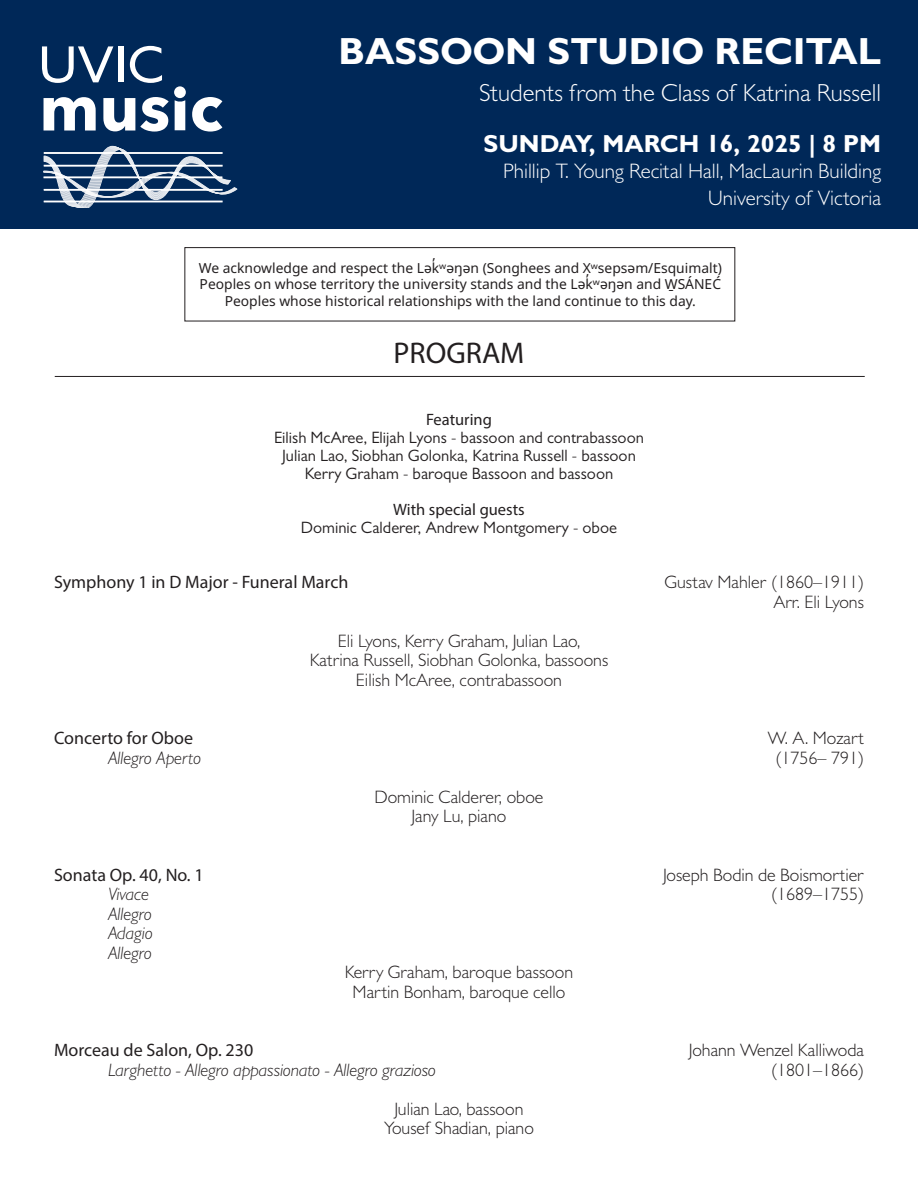
<style>
.page{position:relative;width:918px;height:1188px;background:#fff}
.page>*{position:absolute;margin:0;border:0;box-sizing:border-box;transform-origin:0 0}
.t1{font:49.65px "Azo Sans";color:#fff;scale:1.09 1}
.t2{font:700 37.95px "Gill Sans";color:#fff}
.t3{font:30px "Myriad Pro";color:#231f20}
.t4{font:300 24.75px "Gill Sans";color:#fff}
.t5{font:700 24.75px "Gill Sans";color:#fff}
.t6{font:300 21px "Gill Sans";color:#fff}
.t7{font:300 18px "Gill Sans";color:#231f20}
.t8{font:italic 300 18px "Gill Sans";color:#231f20}
.t9{font:18px "Myriad Pro";color:#231f20}
.t10{font:16.5px "Gill Sans";color:#231f20}
.t11{font:16.5px "Myriad Pro";color:#231f20}
.t12{font:13.8px/16.6px "Noto Sans";color:#231f20;text-align:center}
</style>
<div class="page">
<div style="left:0;top:0;width:918px;height:229px;background:#002858"></div>
<svg style="left:44px;top:97px;width:52px;height:34px"></svg>
<svg style="left:103px;top:97px;width:66px;height:35px"></svg>
<svg style="left:175px;top:100px;width:10px;height:30px"></svg>
<svg style="left:192px;top:97px;width:30px;height:35px"></svg>
<div style="left:174px;top:86px;width:12px;height:12px;background:#fff;border-radius:50%"></div>
<svg style="left:44px;top:146px;width:193px;height:61px"></svg>
<hr style="left:55px;top:376px;width:810px;height:1px;background:#231f20">
<div style="left:185px;top:247px;width:550px;height:74px;border:1px solid #231f20"></div>
<p class="t1" style="left:38px;top:32px;width:118px">UVIC</p>
<p class="t2" style="left:339px;top:28px;width:544px">BASSOON STUDIO RECITAL</p>
<p class="t4" style="left:479px;top:78px;width:404px">Students from the Class of Katrina Russell</p>
<p class="t5" style="left:484px;top:128px;width:399px">SUNDAY, MARCH 16, 2025 | 8 PM</p>
<p class="t6" style="left:503px;top:159px;width:379px">Phillip T. Young Recital Hall, MacLaurin Building</p>
<p class="t6" style="left:708px;top:185px;width:174px">University of Victoria</p>
<p class="t12" style="left:199px;top:259px;width:525px">We acknowledge and respect the Lək̓ ʷəŋən (Songhees and Xʷsepsəm/Esquimalt)<br>Peoples on whose territory the university stands and the Lək̓ ʷəŋən and W̱ SÁNEĆ<br>Peoples whose historical relationships with the land continue to this day.</p>
<p class="t3" style="left:394px;top:335px;width:132px">PROGRAM</p>
<p class="t11" style="left:426px;top:409px;width:67px">Featuring</p>
<p class="t10" style="left:274px;top:428px;width:371px">Eilish McAree, Elijah Lyons - bassoon and contrabassoon</p>
<p class="t10" style="left:282px;top:446px;width:355px">Julian Lao, Siobhan Golonka, Katrina Russell - bassoon</p>
<p class="t10" style="left:305px;top:464px;width:310px">Kerry Graham - baroque Bassoon and bassoon</p>
<p class="t11" style="left:393px;top:499px;width:133px">With special guests</p>
<p class="t10" style="left:301px;top:518px;width:318px">Dominic Calderer, Andrew Montgomery - oboe</p>
<p class="t9" style="left:54px;top:571px;width:296px">Symphony 1 in D Major - Funeral March</p>
<p class="t7" style="left:664px;top:571px;width:201px">Gustav Mahler (1860–1911)</p>
<p class="t7" style="left:773px;top:591px;width:92px">Arr. Eli Lyons</p>
<p class="t7" style="left:338px;top:630px;width:244px">Eli Lyons, Kerry Graham, Julian Lao,</p>
<p class="t7" style="left:310px;top:649px;width:300px">Katrina Russell, Siobhan Golonka, bassoons</p>
<p class="t7" style="left:356px;top:669px;width:208px">Eilish McAree, contrabassoon</p>
<p class="t9" style="left:54px;top:727px;width:141px">Concerto for Oboe</p>
<p class="t7" style="left:768px;top:727px;width:98px">W. A. Mozart</p>
<p class="t8" style="left:108px;top:747px;width:95px">Allegro Aperto</p>
<p class="t7" style="left:776px;top:747px;width:90px">(1756– 791)</p>
<p class="t7" style="left:375px;top:786px;width:170px">Dominic Calderer, oboe</p>
<p class="t7" style="left:412px;top:805px;width:96px">Jany Lu, piano</p>
<p class="t9" style="left:54px;top:864px;width:151px">Sonata Op. 40, No. 1</p>
<p class="t7" style="left:663px;top:864px;width:202px">Joseph Bodin de Boismortier</p>
<p class="t8" style="left:108px;top:884px;width:43px">Vivace</p>
<p class="t7" style="left:771px;top:883px;width:94px">(1689–1755)</p>
<p class="t8" style="left:108px;top:903px;width:45px">Allegro</p>
<p class="t8" style="left:108px;top:923px;width:46px">Adagio</p>
<p class="t8" style="left:108px;top:942px;width:45px">Allegro</p>
<p class="t7" style="left:345px;top:961px;width:230px">Kerry Graham, baroque bassoon</p>
<p class="t7" style="left:353px;top:981px;width:214px">Martin Bonham, baroque cello</p>
<p class="t9" style="left:54px;top:1039px;width:201px">Morceau de Salon, Op. 230</p>
<p class="t7" style="left:689px;top:1039px;width:177px">Johann Wenzel Kalliwoda</p>
<p class="t8" style="left:108px;top:1059px;width:329px">Larghetto - Allegro appassionato - Allegro grazioso</p>
<p class="t7" style="left:771px;top:1059px;width:94px">(1801–1866)</p>
<p class="t7" style="left:394px;top:1098px;width:131px">Julian Lao, bassoon</p>
<p class="t7" style="left:384px;top:1117px;width:151px">Yousef Shadian, piano</p>
</div>
